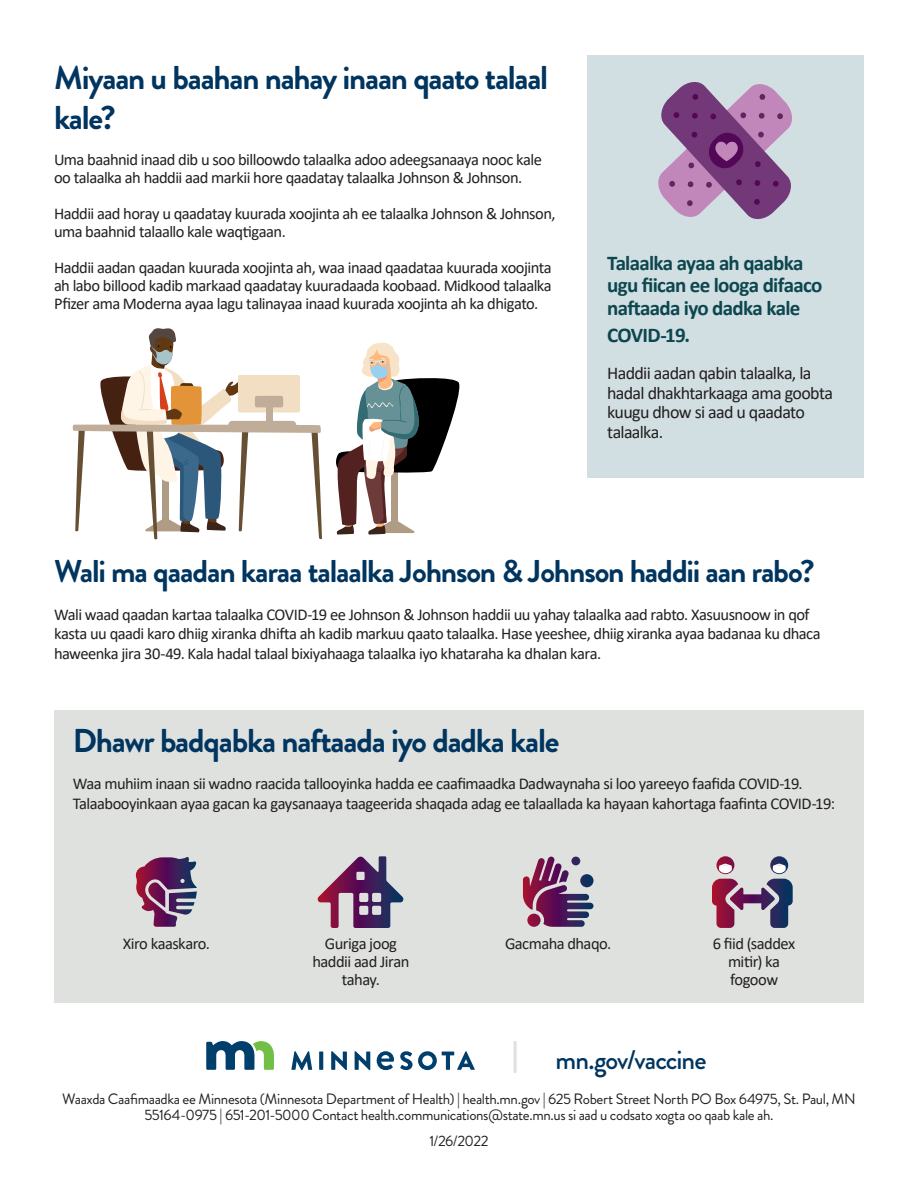
<style>
.page{position:relative;width:918px;height:1188px;background:#fff}
.page>*{position:absolute;margin:0;border:0;box-sizing:border-box;transform-origin:0 0}
.t1{font:700 33px/39.6px "Brandon Grotesque";letter-spacing:-.035em;color:#003560}
.t2{font:700 31.5px "Brandon Grotesque";letter-spacing:-.035em;color:#003560}
.mn_gov_vaccine{font:500 27px "Brandon Grotesque";letter-spacing:-.04em;color:#003560}
.body{font:700 21px/22.5px "Calibri";letter-spacing:-.035em;color:#0c474e}
.body-2{font:18px/19.5px "Calibri";letter-spacing:-.04em;color:#231f20}
.body-3{font:16.5px/18px "Calibri";letter-spacing:-.035em;color:#231f20}
.body-2-2{font:16.5px/18px "Calibri";letter-spacing:-.03em;color:#231f20;text-align:center}
.body_10{font:15px/16.5px "Brandon Grotesque";letter-spacing:-.025em;color:#231f20;text-align:center}
</style>
<div class="page">
<svg style="left:206px;top:1041px;width:68px;height:29px"></svg>
<svg style="left:291px;top:1051px;width:21px;height:19px"></svg>
<svg style="left:319px;top:1052px;width:4px;height:18px"></svg>
<svg style="left:331px;top:1051px;width:16px;height:19px"></svg>
<svg style="left:355px;top:1051px;width:15px;height:19px"></svg>
<svg style="left:400px;top:1051px;width:74px;height:19px"></svg>
<svg style="left:377px;top:1051px;width:17px;height:19px"></svg>
<hr style="left:514px;top:1041px;width:3px;height:32px;background:#dfe1df">
<div style="left:55px;top:710px;width:809px;height:293px;background:#dfe1df"></div>
<svg style="left:136px;top:857px;width:61px;height:70px"></svg>
<svg style="left:523px;top:857px;width:71px;height:70px"></svg>
<svg style="left:712px;top:856px;width:81px;height:72px"></svg>
<svg style="left:318px;top:856px;width:85px;height:72px"></svg>
<svg style="left:73px;top:328px;width:249px;height:212px"></svg>
<svg style="left:336px;top:342px;width:124px;height:193px"></svg>
<div style="left:587px;top:55px;width:276px;height:423px;background:#d1dee2"></div>
<svg style="left:658px;top:82px;width:134px;height:137px"></svg>
<h3 class="t1" style="left:54px;top:58px;width:496px">Miyaan u baahan nahay inaan qaato talaal kale?</h3>
<p class="body-3" style="left:54px;top:150px;width:490px">Uma baahnid inaad dib u soo billoowdo talaalka adoo adeegsanaaya nooc kale oo talaalka ah haddii aad markii hore qaadatay talaalka Johnson &amp; Johnson.</p>
<p class="body-3" style="left:54px;top:204px;width:503px">Haddii aad horay u qaadatay kuurada xoojinta ah ee talaalka Johnson &amp; Johnson, uma baahnid talaallo kale waqtigaan.</p>
<p class="body-3" style="left:54px;top:258px;width:499px;text-align:justify">Haddii aadan qaadan kuurada xoojinta ah, waa inaad qaadataa kuurada xoojinta ah labo billood kadib markaad qaadatay kuuradaada koobaad. Midkood talaalka Pfizer ama Moderna ayaa lagu talinayaa inaad kuurada xoojinta ah ka dhigato.</p>
<p class="body" style="left:607px;top:251px;width:217px">Talaalka ayaa ah qaabka ugu fiican ee looga difaaco naftaada iyo dadka kale</p>
<p class="body" style="left:607px;top:323px;width:85px">COVID-19.</p>
<p class="body-2" style="left:607px;top:363px;width:228px">Haddii aadan qabin talaalka, la hadal dhakhtarkaaga ama goobta kuugu dhow si aad u qaadato talaalka.</p>
<h3 class="t2" style="left:54px;top:549px;width:762px">Wali ma qaadan karaa talaalka Johnson &amp; Johnson haddii aan rabo?</h3>
<p class="body-3" style="left:54px;top:604px;width:768px;line-height:19.5px">Wali waad qaadan kartaa talaalka COVID-19 ee Johnson &amp; Johnson haddii uu yahay talaalka aad rabto. Xasuusnoow in qof kasta uu qaadi karo dhiig xiranka dhifta ah kadib markuu qaato talaalka. Hase yeeshee, dhiig xiranka ayaa badanaa ku dhaca haweenka jira 30-49. Kala hadal talaal bixiyahaaga talaalka iyo khataraha ka dhalan kara.</p>
<h3 class="t1" style="left:73px;top:721px;width:488px">Dhawr badqabka naftaada iyo dadka kale</h3>
<p class="body-3" style="left:73px;top:773px;width:764px;line-height:19.5px">Waa muhiim inaan sii wadno raacida tallooyinka hadda ee caafimaadka Dadwaynaha si loo yareeyo faafida COVID-19.<br>Talaabooyinkaan ayaa gacan ka gaysanaaya taageerida shaqada adag ee talaallada ka hayaan kahortaga faafinta COVID-19:</p>
<p class="body-2-2" style="left:123px;top:934px;width:89px">Xiro kaaskaro.</p>
<p class="body-2-2" style="left:505px;top:934px;width:108px">Gacmaha dhaqo.</p>
<p class="body-2-2" style="left:713px;top:934px;width:84px">6 fiid (saddex mitir) ka fogoow</p>
<p class="body-2-2" style="left:313px;top:934px;width:98px">Guriga joog haddii aad Jiran tahay.</p>
<p class="mn_gov_vaccine" style="left:556px;top:1041px;width:152px">mn.gov/vaccine</p>
<p class="body_10" style="left:62px;top:1090px;width:795px">Waaxda Caafimaadka ee Minnesota (Minnesota Department of Health) | health.mn.gov | 625 Robert Street North PO Box 64975, St. Paul, MN<br>55164-0975 | 651-201-5000 Contact health.communications@state.mn.us si aad u codsato xogta oo qaab kale ah.</p>
<p class="body_10" style="left:429px;top:1132px;width:61px">1/26/2022</p>
</div>
